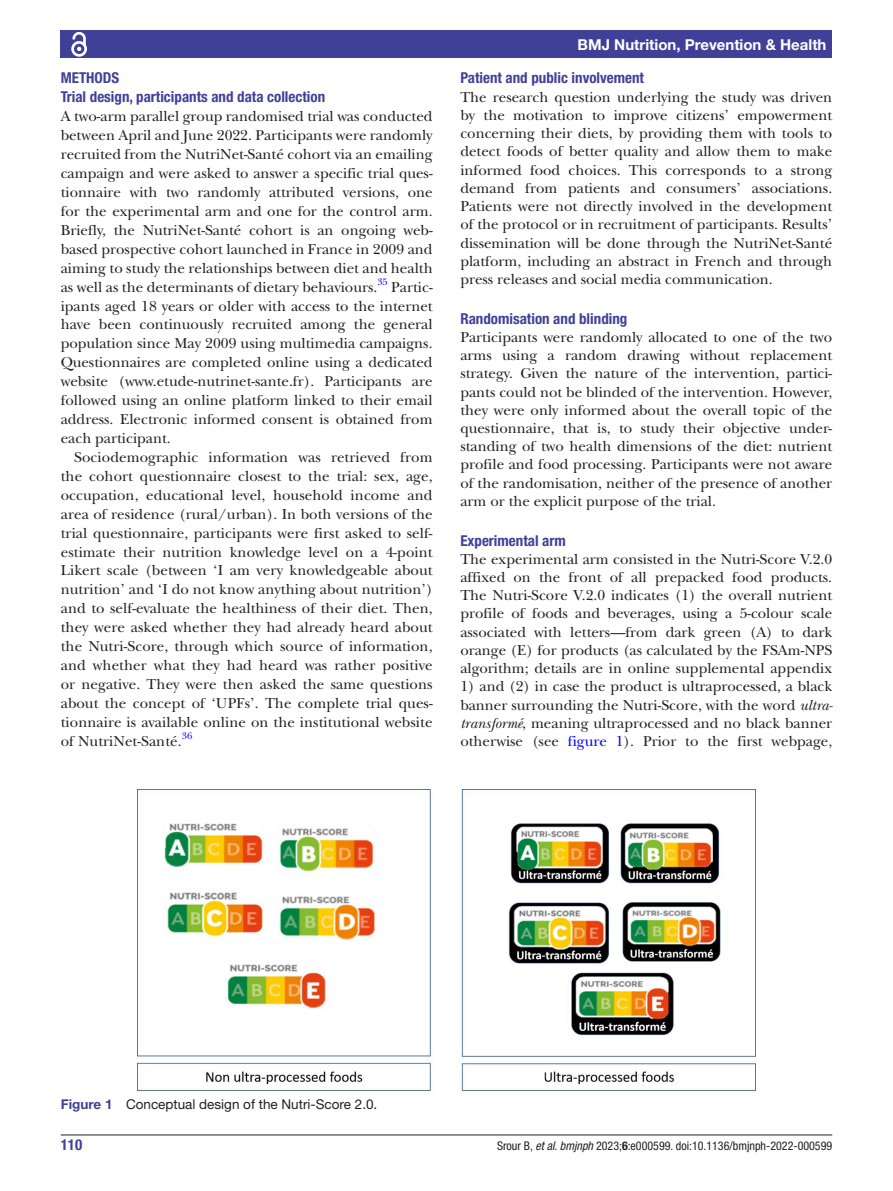
<style>
.page{position:relative;width:893px;height:1191px;background:#fff}
.page>*{position:absolute;margin:0;border:0;box-sizing:border-box;transform-origin:0 0}
.t1{font:15px/18.9px "New Baskerville";color:#231f20;text-align:justify}
.t2{font:700 condensed 15px/18.9px "Helvetica Neue LT Std";color:#414099}
.t3{font:700 15px "Helvetica Neue LT Std";color:#fff}
.t4{font:13.5px "Helvetica Neue LT Std";color:#231f20}
.t5{font:condensed 12px "Helvetica Neue LT Std";color:#231f20}
.s1{font-style:italic}
.s2{color:#00f}
.s3{font-weight:700;color:#414099}
.s4{font-weight:700}
</style>
<div class="page">
<hr style="left:61px;top:1134px;width:771px;height:1px;background:#231f20">
<div style="left:61px;top:31px;width:771px;height:27px;background:#414099"></div>
<svg style="left:71px;top:31px;width:16px;height:26px"></svg>
<img style="left:138px;top:789px;width:617px;height:302px">
<p class="t2" style="left:61px;top:68px;width:266px">METHODS<br>Trial design, participants and data collection</p>
<p class="t1" style="left:61px;top:107px;width:373px">A two-arm parallel group randomised trial was conducted between April and June 2022. Participants were randomly recruited from the NutriNet-Santé cohort via an emailing campaign and were asked to answer a specific trial ques&shy;tionnaire with two randomly attributed versions, one for the experimental arm and one for the control arm.<br>Briefly, the NutriNet-Santé cohort is an ongoing web&shy;based prospective cohort launched in France in 2009 and aiming to study the relationships between diet and health as well as the determinants of dietary behaviours.<sup>35</sup> Partic&shy;ipants aged 18 years or older with access to the internet have been continuously recruited among the general population since May 2009 using multimedia campaigns.<br>Questionnaires are completed online using a dedicated website (www.etude-nutrinet-sante.fr). Participants are followed using an online platform linked to their email address. Electronic informed consent is obtained from each participant.</p>
<p class="t1" style="left:61px;top:448px;width:373px;text-indent:14px">Sociodemographic information was retrieved from the cohort questionnaire closest to the trial: sex, age, occupation, educational level, household income and area of residence (rural/urban). In both versions of the trial questionnaire, participants were first asked to self&shy;estimate their nutrition knowledge level on a 4-point Likert scale (between ‘I am very knowledgeable about nutrition’ and ‘I do not know anything about nutrition’) and to self-evaluate the healthiness of their diet. Then, they were asked whether they had already heard about the Nutri-Score, through which source of information, and whether what they had heard was rather positive or negative. They were then asked the same questions about the concept of ‘UPFs’. The complete trial ques&shy;tionnaire is available online on the institutional website of NutriNet-Santé.<sup>36</sup></p>
<p class="t3" style="left:578px;top:35px;width:250px">BMJ Nutrition, Prevention &amp; Health</p>
<p class="t2" style="left:460px;top:68px;width:185px">Patient and public involvement</p>
<p class="t1" style="left:460px;top:88px;width:373px;line-height:18.3px">The research question underlying the study was driven by the motivation to improve citizens’ empowerment concerning their diets, by providing them with tools to detect foods of better quality and allow them to make informed food choices. This corresponds to a strong demand from patients and consumers’ associations.<br>Patients were not directly involved in the development of the protocol or in recruitment of participants. Results’ dissemination will be done through the NutriNet-Santé platform, including an abstract in French and through press releases and social media communication.</p>
<p class="t2" style="left:460px;top:309px;width:169px">Randomisation and blinding</p>
<p class="t1" style="left:460px;top:328px;width:373px;line-height:18.3px">Participants were randomly allocated to one of the two arms using a random drawing without replacement strategy. Given the nature of the intervention, partici&shy;pants could not be blinded of the intervention. However, they were only informed about the overall topic of the questionnaire, that is, to study their objective under&shy;standing of two health dimensions of the diet: nutrient profile and food processing. Participants were not aware of the randomisation, neither of the presence of another arm or the explicit purpose of the trial.</p>
<p class="t2" style="left:460px;top:530px;width:107px">Experimental arm</p>
<p class="t1" style="left:460px;top:550px;width:373px;line-height:18.3px">The experimental arm consisted in the Nutri-Score V.2.0 affixed on the front of all prepacked food products.<br>The Nutri-Score V.2.0 indicates (1) the overall nutrient profile of foods and beverages, using a 5-colour scale associated with letters—from dark green (A) to dark orange (E) for products (as calculated by the FSAm-NPS algorithm; details are in online supplemental appendix</p>
<p class="t1" style="left:460px;top:677px;width:374px;line-height:18.3px">1) and (2) in case the product is ultraprocessed, a black banner surrounding the Nutri-Score, with the word <span class="s1">ultra&shy;transformé</span>, meaning ultraprocessed and no black banner otherwise (see <span class="s2">figure 1</span>). Prior to the first webpage,</p>
<p class="t4" style="left:61px;top:1096px;width:318px"><span class="s3">Figure 1</span> Conceptual design of the Nutri-Score 2.0.</p>
<p class="t2" style="left:61px;top:1134px;width:23px">110</p>
<p class="t5" style="left:497px;top:1138px;width:337px">Srour B, <span class="s1">et al</span>. <span class="s1">bmjnph</span> 2023;<span class="s4">6</span>:e000599. doi:10.1136/bmjnph-2022-000599</p>
</div>
